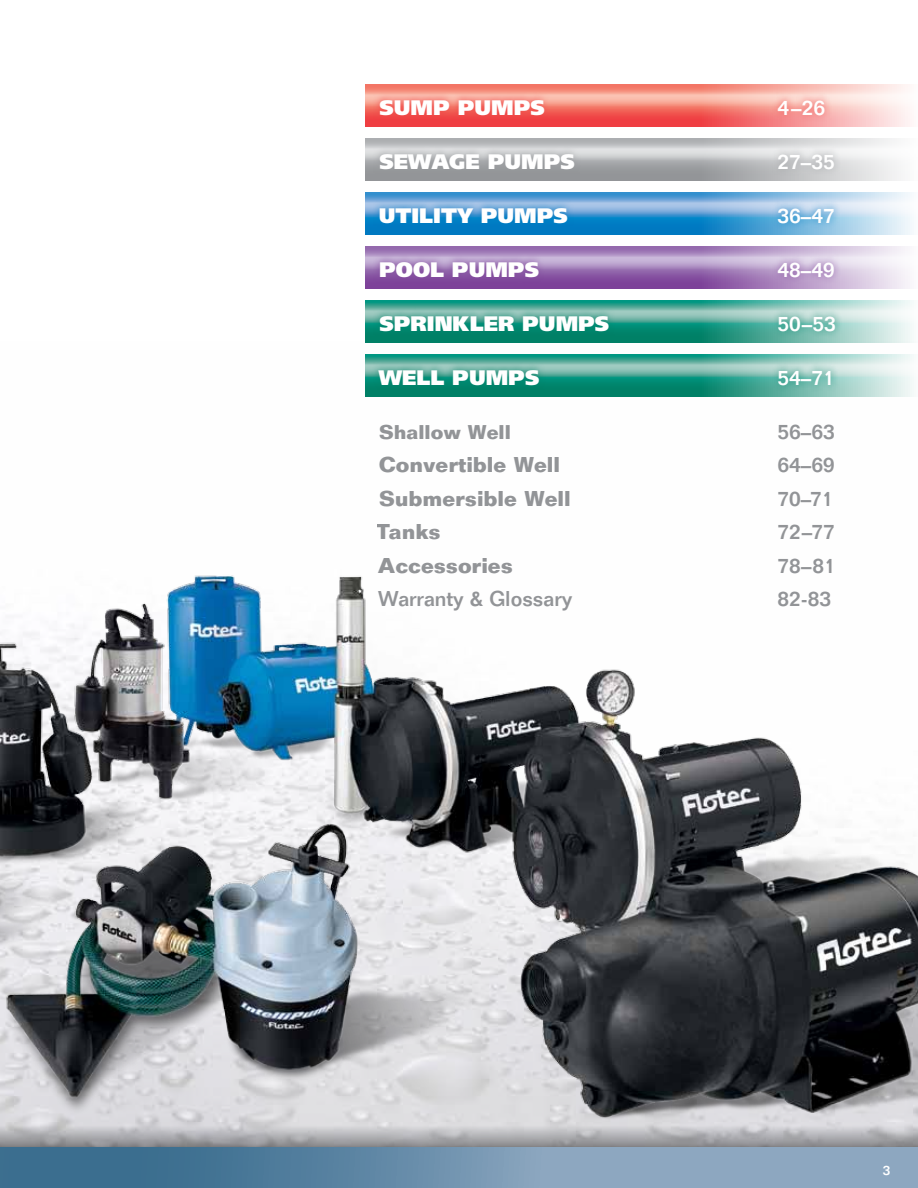
<style>
.page{position:relative;width:918px;height:1188px;background:#fff}
.page>*{position:absolute;margin:0;border:0;box-sizing:border-box;transform-origin:0 0}
.t1{font:900 21px "Frutiger";color:#fff}
.t2{font:500 21px "Folio LT";color:#939598}
.t3{font:700 21px "Folio LT";color:#939598}
.t4{font:500 21px "Folio LT";color:#fff}
.t5{font:700 19.5px "Folio LT";color:#939598}
.t6{font:500 13.5px "Folio LT";color:#fff}
</style>
<div class="page">
<svg style="left:0;top:1157px;width:918px;height:31px;background:#6b8fab"></svg>
<svg style="left:365px;top:85px;width:545px;height:42px;background:#f69d97"></svg>
<svg style="left:365px;top:139px;width:536px;height:42px"></svg>
<svg style="left:365px;top:193px;width:547px;height:42px;background:#76b3dd"></svg>
<svg style="left:365px;top:247px;width:545px;height:42px;background:#b697c6"></svg>
<svg style="left:365px;top:301px;width:549px;height:42px;background:#6bb9ab"></svg>
<div style="left:373px;top:92px;width:460px;height:31px;background:#ef3e42;opacity:.75"></div>
<div style="left:373px;top:146px;width:468px;height:31px;background:#939598;opacity:.75"></div>
<div style="left:372px;top:200px;width:470px;height:31px;background:#0079c1;opacity:.75"></div>
<div style="left:372px;top:254px;width:470px;height:31px;background:#7d4199;opacity:.75"></div>
<div style="left:373px;top:308px;width:469px;height:31px;background:#008066;opacity:.75"></div>
<img style="left:0;top:354px;width:918px;height:803px">
<p class="t1" style="left:380px;top:94px;width:167px">SUMP PUMPS</p>
<p class="t4" style="left:778px;top:94px;width:49px">4–26</p>
<p class="t1" style="left:380px;top:148px;width:197px">SEWAGE PUMPS</p>
<p class="t4" style="left:778px;top:148px;width:59px">27–35</p>
<p class="t1" style="left:379px;top:202px;width:190px">UTILITY PUMPS</p>
<p class="t4" style="left:778px;top:202px;width:59px">36–47</p>
<p class="t1" style="left:379px;top:256px;width:161px">POOL PUMPS</p>
<p class="t4" style="left:778px;top:256px;width:59px">48–49</p>
<p class="t1" style="left:380px;top:310px;width:231px">SPRINKLER PUMPS</p>
<p class="t4" style="left:778px;top:310px;width:60px">50–53</p>
<p class="t1" style="left:379px;top:364px;width:162px">WELL PUMPS</p>
<p class="t4" style="left:778px;top:364px;width:59px">54–71</p>
<p class="t5" style="left:379px;top:420px;width:133px">Shallow Well</p>
<p class="t2" style="left:778px;top:419px;width:59px">56–63</p>
<p class="t3" style="left:379px;top:452px;width:183px">Convertible Well</p>
<p class="t2" style="left:778px;top:452px;width:59px">64–69</p>
<p class="t3" style="left:379px;top:485px;width:193px">Submersible Well</p>
<p class="t2" style="left:778px;top:486px;width:58px">70–71</p>
<p class="t3" style="left:377px;top:519px;width:65px">Tanks</p>
<p class="t2" style="left:778px;top:519px;width:59px">72–77</p>
<p class="t3" style="left:378px;top:552px;width:136px">Accessories</p>
<p class="t2" style="left:778px;top:553px;width:60px">78–81</p>
<p class="t2" style="left:378px;top:586px;width:196px">Warranty &amp; Glossary</p>
<p class="t2" style="left:778px;top:586px;width:55px">82-83</p>
<p class="t6" style="left:883px;top:1162px;width:9px">3</p>
</div>
